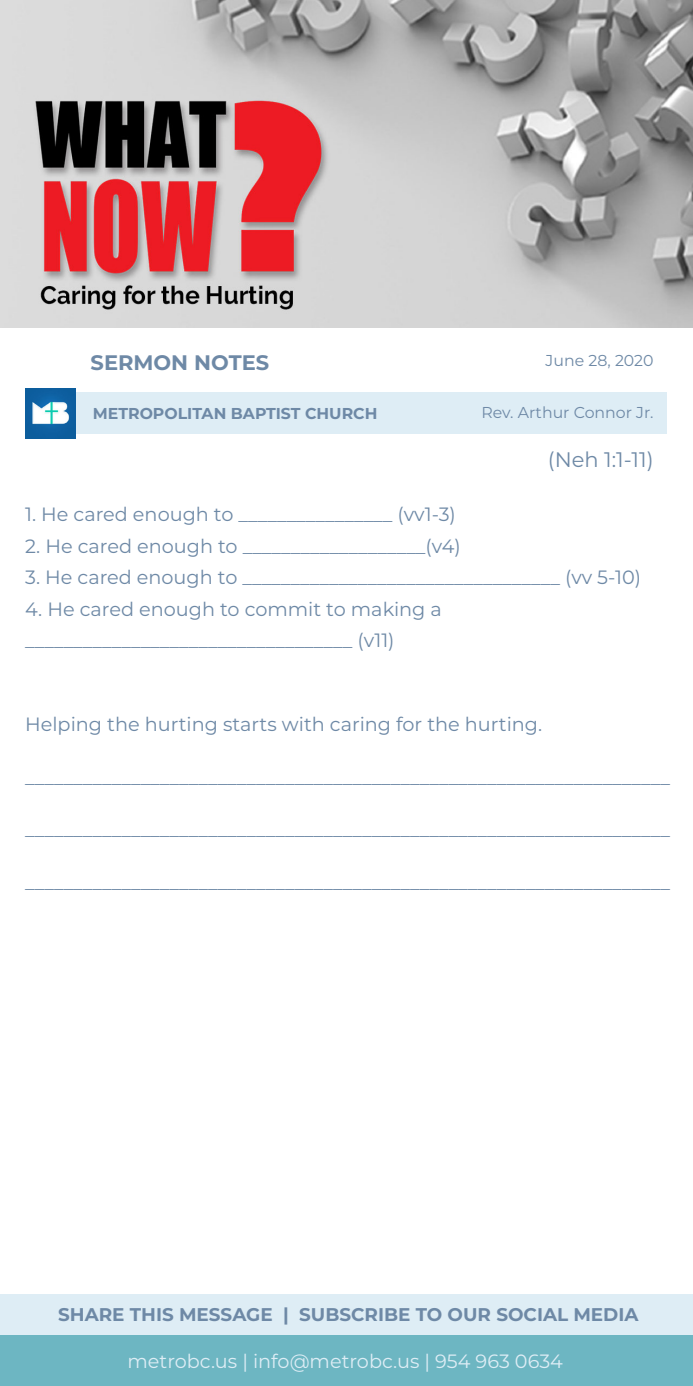
<style>
.page{position:relative;width:693px;height:1386px;background:#fff}
.page>*{position:absolute;margin:0;border:0;box-sizing:border-box;transform-origin:0 0}
.t1{font:21px "Montserrat";color:#6e89a6}
.t2{font:700 21px "Montserrat";color:#6e89a6}
.t3{font:19.25px "Montserrat";color:#6e89a6}
.t4{font:19.25px "Montserrat";color:#deedf5}
.t5{font:700 18.38px "Montserrat";color:#6e89a6}
.t6{font:15.75px "Montserrat";color:#6e89a6}
.t7{font:700 15.75px "Montserrat";color:#6e89a6}
</style>
<div class="page">
<div style="left:0;top:1294px;width:693px;height:42px;background:#deedf5"></div>
<div style="left:47px;top:392px;width:620px;height:42px;background:#deedf5"></div>
<img style="left:25px;top:388px;width:51px;height:50px">
<div style="left:0;top:1336px;width:693px;height:50px;background:#6db6c2"></div>
<img style="left:0;top:0;width:693px;height:328px">
<p class="t2" style="left:91px;top:348px;width:180px">SERMON NOTES</p>
<p class="t7" style="left:93px;top:402px;width:286px">METROPOLITAN BAPTIST CHURCH</p>
<p class="t6" style="left:546px;top:350px;width:110px">June 28, 2020</p>
<p class="t6" style="left:482px;top:402px;width:174px">Rev. Arthur Connor Jr.</p>
<p class="t1" style="left:548px;top:446px;width:107px">(Neh 1:1-11)</p>
<p class="t3" style="left:25px;top:501px;width:432px">1. He cared enough to ________________ (vv1-3)</p>
<p class="t3" style="left:25px;top:533px;width:437px">2. He cared enough to ___________________(v4)</p>
<p class="t3" style="left:25px;top:564px;width:618px">3. He cared enough to _________________________________ (vv 5-10)</p>
<p class="t3" style="left:25px;top:596px;width:418px">4. He cared enough to commit to making a</p>
<p class="t3" style="left:25px;top:627px;width:371px">__________________________________ (v11)</p>
<p class="t3" style="left:25px;top:711px;width:519px">Helping the hurting starts with caring for the hurting.</p>
<p class="t3" style="left:25px;top:764px;width:646px">___________________________________________________________________</p>
<p class="t3" style="left:25px;top:816px;width:646px">___________________________________________________________________</p>
<p class="t3" style="left:25px;top:869px;width:646px">___________________________________________________________________</p>
<p class="t5" style="left:58px;top:1301px;width:582px">SHARE THIS MESSAGE | SUBSCRIBE TO OUR SOCIAL MEDIA</p>
<p class="t4" style="left:127px;top:1348px;width:437px">metrobc.us | info@metrobc.us | 954 963 0634</p>
</div>
